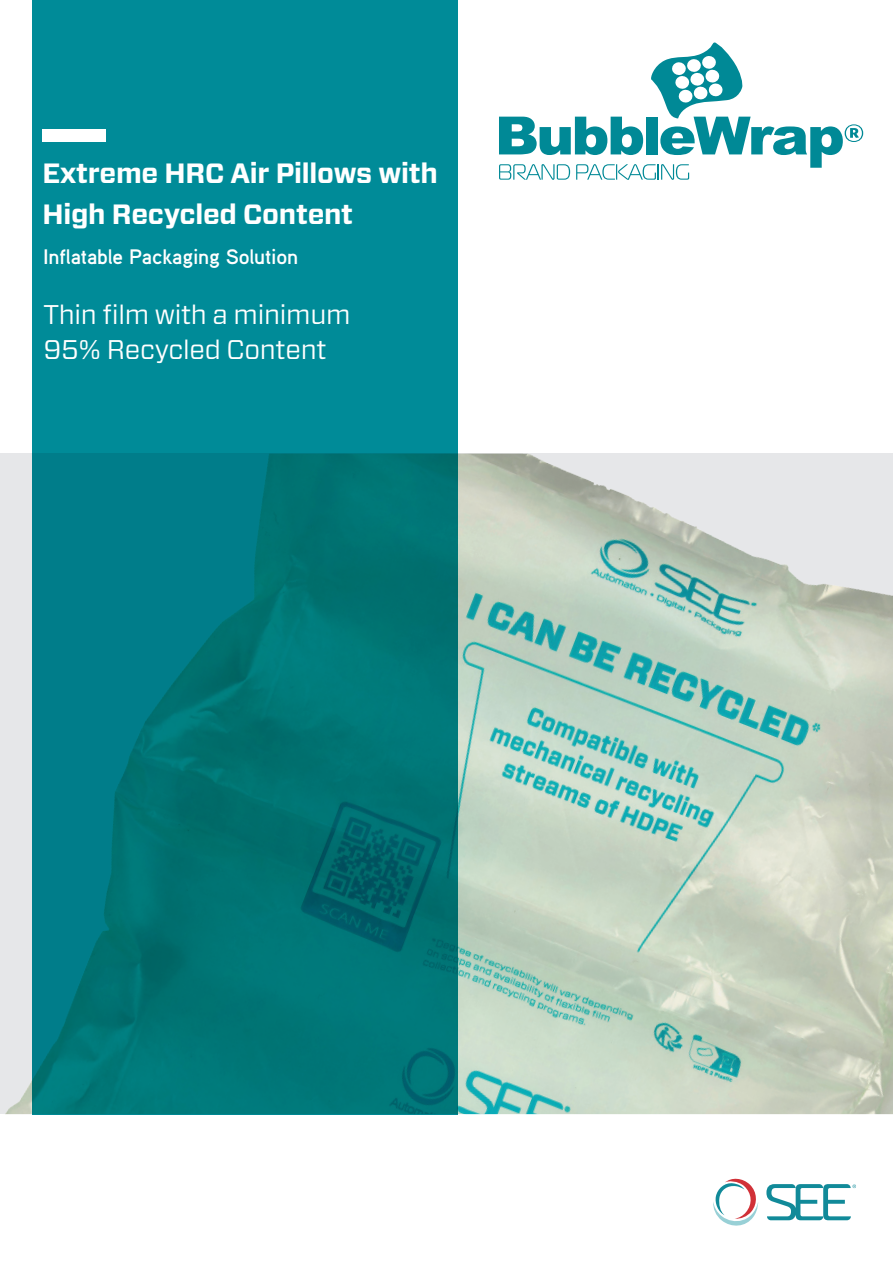
<style>
.page{position:relative;width:893px;height:1263px;background:#fff}
.page>*{position:absolute;margin:0;border:0;box-sizing:border-box;transform-origin:0 0}
.Product_Title{font:700 27.9px/41.5px "Forza";letter-spacing:-.01em;color:#fff}
.Cover_Strap_Line{font:27px/34.5px "Forza";letter-spacing:-.01em;color:#fff}
.Product_Description{font:700 21px "Aaux Pro OT";letter-spacing:-.01em;color:#fff}
</style>
<div class="page">
<img style="left:0;top:454px;width:893px;height:660px">
<svg style="left:32px;top:0;width:425px;height:1114px;background:#007e85"></svg>
<div style="left:43px;top:129px;width:63px;height:13px;background:#fff"></div>
<svg style="left:499px;top:43px;width:364px;height:137px"></svg>
<svg style="left:713px;top:1178px;width:45px;height:48px"></svg>
<svg style="left:766px;top:1184px;width:90px;height:36px"></svg>
<p class="Product_Title" style="left:43px;top:152px;width:397px">Extreme HRC Air Pillows with<br>High Recycled Content</p>
<p class="Product_Description" style="left:43px;top:243px;width:257px">Inflatable Packaging Solution</p>
<p class="Cover_Strap_Line" style="left:43px;top:297px;width:309px">Thin film with a minimum<br>95% Recycled Content</p>
</div>
